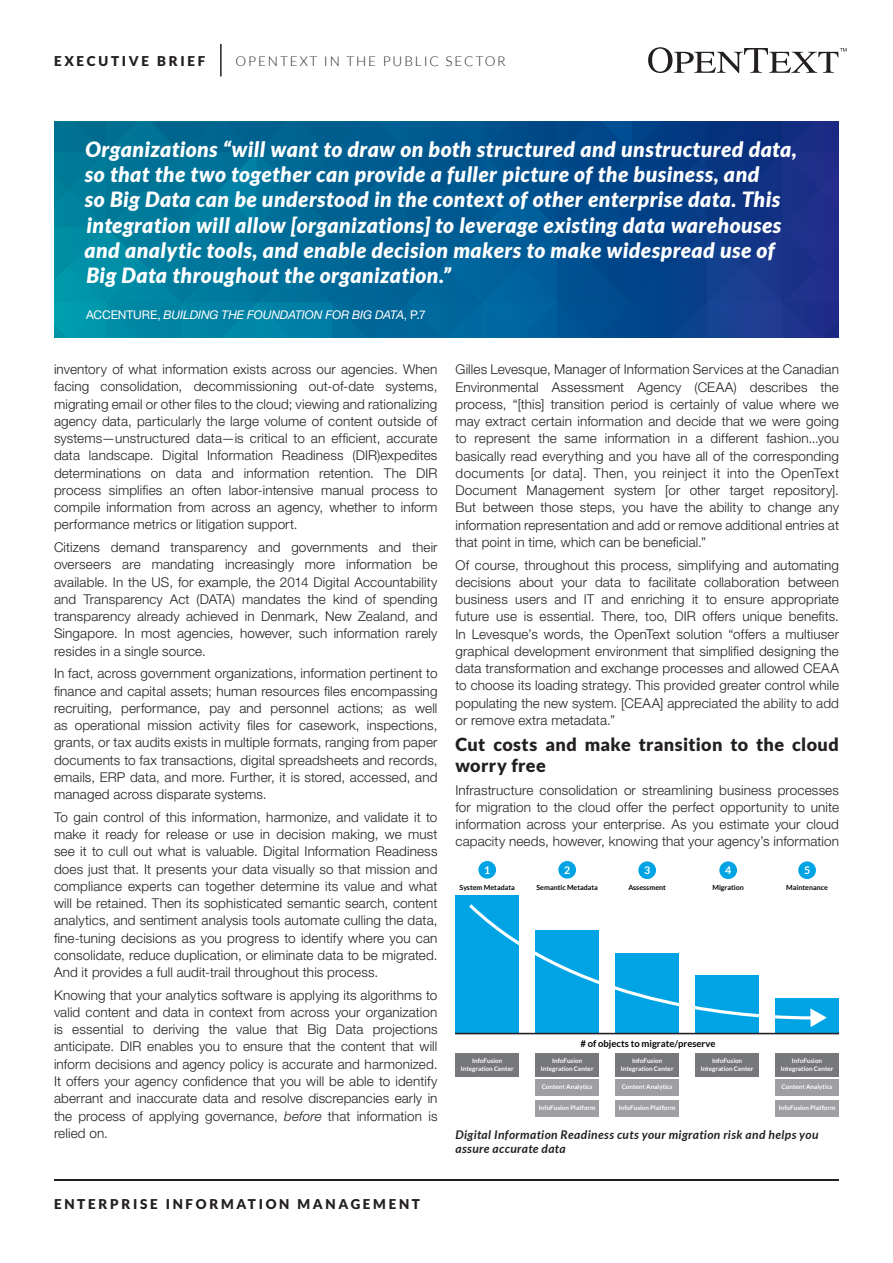
<style>
.page{position:relative;width:893px;height:1263px;background:#fff}
.page>*{position:absolute;margin:0;border:0;box-sizing:border-box;transform-origin:0 0}
.t1{font:italic 900 21px/25.2px "Lato";letter-spacing:.025em;color:#fff}
.t2{font:900 18px/21px "Lato";letter-spacing:.015em;color:#231f20}
.t3{font:300 13.5px/17.2px "Helvetica Neue LT Std";letter-spacing:.01em;color:#231f20;text-align:justify}
.t4{font:900 13.5px "Lato";letter-spacing:.2em;color:#231f20}
.t5{font:300 13.5px "Lato";letter-spacing:.14em;color:#231f20}
.t6{font:italic 700 12px/14.4px "Lato";letter-spacing:.035em;color:#231f20}
.t7{font:italic 12px "Helvetica Neue LT Std";letter-spacing:-.01em;color:#fff}
.t8{font:700 10.65px "Lato";color:#fff}
.t9{font:700 9.45px "Lato";color:#030505}
.t10{font:700 7.05px "Lato";color:#030505}
.t11{font:700 6.3px/7.5px "Lato";color:#fff;text-align:center}
.s1{font-style:normal}
.s2{font-style:italic}
</style>
<div class="page">
<hr style="left:54px;top:1180px;width:785px;height:1px;background:#231f20">
<svg style="left:648px;top:47px;width:198px;height:26px"></svg>
<hr style="left:220px;top:44px;width:2px;height:32px;background:#231f20">
<svg style="left:54px;top:122px;width:785px;height:216px;background:#045b93"></svg>
<div style="left:719px;top:861px;width:18px;height:18px;background:#00a4e4;border-radius:50%"></div>
<div style="left:455px;top:895px;width:64px;height:138px;background:#00a4e4"></div>
<div style="left:455px;top:1053px;width:64px;height:23px;background:#77787c"></div>
<div style="left:478px;top:861px;width:18px;height:18px;background:#00a4e4;border-radius:50%"></div>
<div style="left:535px;top:1053px;width:64px;height:23px;background:#77787c"></div>
<div style="left:615px;top:1053px;width:64px;height:23px;background:#77787c"></div>
<div style="left:695px;top:1053px;width:64px;height:23px;background:#77787c"></div>
<div style="left:775px;top:1053px;width:64px;height:23px;background:#77787c"></div>
<div style="left:535px;top:1079px;width:64px;height:17px;background:#9f9fa3"></div>
<div style="left:615px;top:1079px;width:64px;height:17px;background:#9f9fa3"></div>
<div style="left:775px;top:1079px;width:64px;height:17px;background:#9f9fa3"></div>
<div style="left:535px;top:1100px;width:64px;height:17px;background:#9f9fa3"></div>
<div style="left:615px;top:1100px;width:64px;height:17px;background:#9f9fa3"></div>
<div style="left:775px;top:1100px;width:64px;height:17px;background:#9f9fa3"></div>
<div style="left:558px;top:861px;width:18px;height:18px;background:#00a4e4;border-radius:50%"></div>
<div style="left:535px;top:930px;width:64px;height:103px;background:#00a4e4"></div>
<div style="left:638px;top:861px;width:18px;height:18px;background:#00a4e4;border-radius:50%"></div>
<div style="left:615px;top:953px;width:64px;height:80px;background:#00a4e4"></div>
<div style="left:695px;top:975px;width:64px;height:58px;background:#00a4e4"></div>
<div style="left:798px;top:861px;width:18px;height:18px;background:#00a4e4;border-radius:50%"></div>
<div style="left:775px;top:998px;width:64px;height:35px;background:#00a4e4"></div>
<hr style="left:455px;top:1033px;width:384px;height:1px;background:#231f20">
<svg style="left:469px;top:904px;width:358px;height:123px"></svg>
<p class="t4" style="left:54px;top:53px;width:153px">EXECUTIVE BRIEF</p>
<p class="t5" style="left:236px;top:53px;width:272px">OPENTEXT IN THE PUBLIC SECTOR</p>
<p class="t1" style="left:84px;top:137px;width:714px">Organizations “will want to draw on both structured and unstructured data, so that the two together can provide a fuller picture of the business, and<br>so Big Data can be understood in the context of other enterprise data. This integration will allow [organizations] to leverage existing data warehouses and analytic tools, and enable decision makers to make widespread use of Big Data throughout the organization.”</p>
<p class="t7" style="left:86px;top:307px;width:341px"><span class="s1">ACCENTURE,</span> BUILDING THE FOUNDATION FOR BIG DATA<span class="s1">, P.7</span></p>
<p class="t3" style="left:54px;top:360px;width:385px">inventory of what information exists across our agencies. When facing consolidation, decommissioning out-of-date systems, migrating email or other files to the cloud; viewing and rationalizing agency data, particularly the large volume of content outside of systems—unstructured data—is critical to an efficient, accurate data landscape. Digital Information Readiness (DIR)expedites determinations on data and information retention. The DIR process simplifies an often labor-intensive manual process to compile information from across an agency, whether to inform performance metrics or litigation support.</p>
<p class="t3" style="left:54px;top:538px;width:385px">Citizens demand transparency and governments and their overseers are mandating increasingly more information be available. In the US, for example, the 2014 Digital Accountability and Transparency Act (DATA) mandates the kind of spending transparency already achieved in Denmark, New Zealand, and Singapore. In most agencies, however, such information rarely resides in a single source.</p>
<p class="t3" style="left:54px;top:665px;width:385px">In fact, across government organizations, information pertinent to finance and capital assets; human resources files encompassing recruiting, performance, pay and personnel actions; as well as operational mission activity files for casework, inspections, grants, or tax audits exists in multiple formats, ranging from paper documents to fax transactions, digital spreadsheets and records, emails, ERP data, and more. Further, it is stored, accessed, and managed across disparate systems.</p>
<p class="t3" style="left:54px;top:808px;width:385px">To gain control of this information, harmonize, and validate it to make it ready for release or use in decision making, we must see it to cull out what is valuable. Digital Information Readiness does just that. It presents your data visually so that mission and compliance experts can together determine its value and what will be retained. Then its sophisticated semantic search, content analytics, and sentiment analysis tools automate culling the data, fine-tuning decisions as you progress to identify where you can consolidate, reduce duplication, or eliminate data to be migrated.<br>And it provides a full audit-trail throughout this process.</p>
<p class="t3" style="left:54px;top:986px;width:385px">Knowing that your analytics software is applying its algorithms to valid content and data in context from across your organization is essential to deriving the value that Big Data projections anticipate. DIR enables you to ensure that the content that will inform decisions and agency policy is accurate and harmonized.<br>It offers your agency confidence that you will be able to identify aberrant and inaccurate data and resolve discrepancies early in the process of applying governance, <span class="s2">before</span> that information is relied on.</p>
<p class="t3" style="left:455px;top:361px;width:385px">Gilles Levesque, Manager of Information Services at the Canadian Environmental Assessment Agency (CEAA) describes the process, “[this] transition period is certainly of value where we may extract certain information and decide that we were going to represent the same information in a different fashion...you basically read everything and you have all of the corresponding documents [or data]. Then, you reinject it into the OpenText Document Management system [or other target repository].<br>But between those steps, you have the ability to change any information representation and add or remove additional entries at that point in time, which can be beneficial.”</p>
<p class="t3" style="left:455px;top:556px;width:385px">Of course, throughout this process, simplifying and automating decisions about your data to facilitate collaboration between business users and IT and enriching it to ensure appropriate future use is essential. There, too, DIR offers unique benefits.<br>In Levesque’s words, the OpenText solution “offers a multiuser graphical development environment that simplified designing the data transformation and exchange processes and allowed CEAA to choose its loading strategy. This provided greater control while populating the new system. [CEAA] appreciated the ability to add or remove extra metadata.”</p>
<h2 class="t2" style="left:455px;top:733px;width:385px">Cut costs and make transition to the cloud worry free</h2>
<p class="t3" style="left:455px;top:781px;width:385px">Infrastructure consolidation or streamlining business processes for migration to the cloud offer the perfect opportunity to unite information across your enterprise. As you estimate your cloud capacity needs, however, knowing that your agency’s information</p>
<p class="t8" style="left:564px;top:864px;width:8px">2</p>
<p class="t8" style="left:644px;top:864px;width:8px">3</p>
<p class="t10" style="left:628px;top:883px;width:39px">Assessment</p>
<p class="t8" style="left:484px;top:864px;width:8px">1</p>
<p class="t8" style="left:725px;top:864px;width:8px">4</p>
<p class="t10" style="left:460px;top:883px;width:57px">System Metadata</p>
<p class="t10" style="left:536px;top:883px;width:63px">Semantic Metadata</p>
<p class="t10" style="left:712px;top:883px;width:33px">Migration</p>
<p class="t8" style="left:804px;top:864px;width:8px">5</p>
<p class="t10" style="left:786px;top:883px;width:43px">Maintenance</p>
<p class="t9" style="left:580px;top:1038px;width:137px"># of objects to migrate/preserve</p>
<p class="t11" style="left:461px;top:1057px;width:54px">InfoFusion<br>Integration Center</p>
<p class="t11" style="left:541px;top:1057px;width:54px">InfoFusion<br>Integration Center</p>
<p class="t11" style="left:621px;top:1057px;width:54px">InfoFusion<br>Integration Center</p>
<p class="t11" style="left:701px;top:1057px;width:54px">InfoFusion<br>Integration Center</p>
<p class="t11" style="left:781px;top:1057px;width:54px">InfoFusion<br>Integration Center</p>
<p class="t11" style="left:542px;top:1083px;width:53px">Content Analytics</p>
<p class="t11" style="left:622px;top:1083px;width:53px">Content Analytics</p>
<p class="t11" style="left:782px;top:1083px;width:53px">Content Analytics</p>
<p class="t11" style="left:539px;top:1103px;width:58px">InfoFusion Platform</p>
<p class="t11" style="left:619px;top:1103px;width:58px">InfoFusion Platform</p>
<p class="t11" style="left:779px;top:1103px;width:58px">InfoFusion Platform</p>
<p class="t6" style="left:455px;top:1128px;width:364px">Digital Information Readiness cuts your migration risk and helps you assure accurate data</p>
<p class="t4" style="left:54px;top:1196px;width:367px">ENTERPRISE INFORMATION MANAGEMENT</p>
</div>
